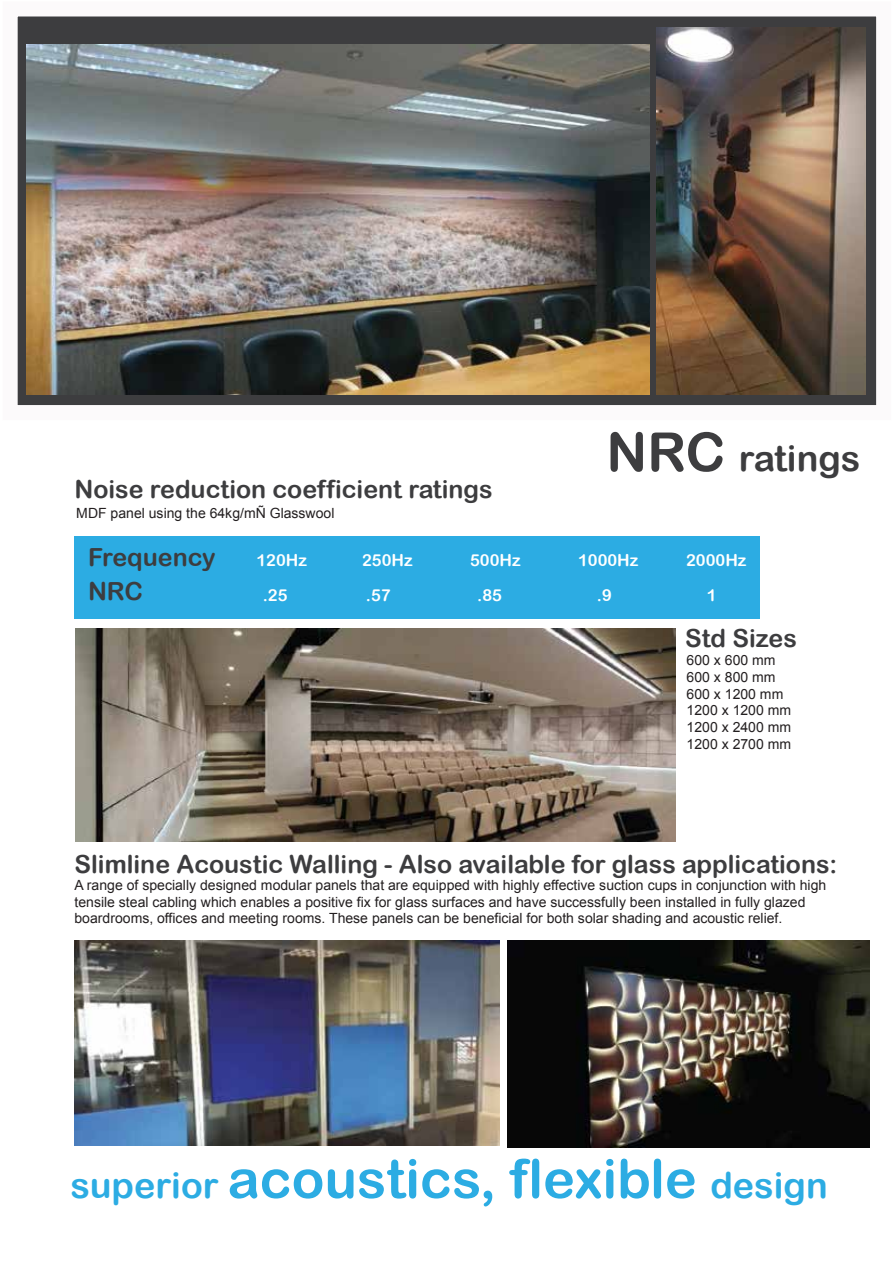
<style>
.page{position:relative;width:893px;height:1263px;background:#fff}
.page>*{position:absolute;margin:0;border:0;box-sizing:border-box;transform-origin:0 0}
.t1{font:54px "Arial Rounded MT Bold";color:#2cace3}
.t2{font:36px "Arial Rounded MT Bold";color:#3d3d3f}
.t3{font:24.9px "Arial Rounded MT Bold";color:#3d3d3f}
.t4{font:16.5px "Arial Rounded MT Bold";color:#fff}
.t5{font:14.1px/16.8px "Arial";color:#231f20}
.s1{font-size:54px}
.s2{font-size:36px}
</style>
<div class="page">
<div style="left:10px;top:9px;width:874px;height:404px;background:#3d3d3f"></div>
<div style="left:3px;top:2px;width:888px;height:418px;border:15px solid #fcfafb"></div>
<div style="left:75px;top:536px;width:685px;height:83px;background:#2cace3"></div>
<img style="left:75px;top:941px;width:424px;height:205px">
<img style="left:656px;top:27px;width:210px;height:367px">
<img style="left:27px;top:44px;width:622px;height:350px">
<img style="left:75px;top:629px;width:601px;height:212px">
<img style="left:507px;top:941px;width:362px;height:206px">
<h3 class="t3" style="left:74px;top:474px;width:420px">Noise reduction coefficient ratings</h3>
<h2 class="t2" style="left:606px;top:437px;width:256px"><span class="s1">NRC</span> ratings</h2>
<p class="t5" style="left:76px;top:504px;width:260px">MDF panel using the 64kg/mÑ Glasswool</p>
<h3 class="t3" style="left:88px;top:543px;width:129px">Frequency</h3>
<p class="t4" style="left:256px;top:551px;width:52px">120Hz</p>
<h3 class="t3" style="left:88px;top:577px;width:57px">NRC</h3>
<p class="t4" style="left:362px;top:551px;width:52px">250Hz</p>
<p class="t4" style="left:470px;top:551px;width:52px">500Hz</p>
<p class="t4" style="left:578px;top:551px;width:62px">1000Hz</p>
<p class="t4" style="left:686px;top:551px;width:62px">2000Hz</p>
<p class="t4" style="left:263px;top:585px;width:26px">.25</p>
<p class="t4" style="left:366px;top:585px;width:26px">.57</p>
<p class="t4" style="left:477px;top:585px;width:26px">.85</p>
<p class="t4" style="left:597px;top:585px;width:16px">.9</p>
<p class="t4" style="left:707px;top:585px;width:11px">1</p>
<h3 class="t3" style="left:685px;top:623px;width:113px">Std Sizes</h3>
<p class="t5" style="left:687px;top:652px;width:106px">600 x 600 mm<br>600 x 800 mm<br>600 x 1200 mm<br>1200 x 1200 mm<br>1200 x 2400 mm<br>1200 x 2700 mm</p>
<h3 class="t3" style="left:74px;top:849px;width:764px">Slimline Acoustic Walling - Also available for glass applications:</h3>
<p class="t5" style="left:74px;top:876px;width:753px">A range of specially designed modular panels that are equipped with highly effective suction cups in conjunction with high tensile steal cabling which enables a positive fix for glass surfaces and have successfully been installed in fully glazed boardrooms, offices and meeting rooms. These panels can be beneficial for both solar shading and acoustic relief.</p>
<h1 class="t1" style="left:70px;top:1147px;width:759px"><span class="s2">superior</span> acoustics, flexible <span class="s2">design</span></h1>
</div>
